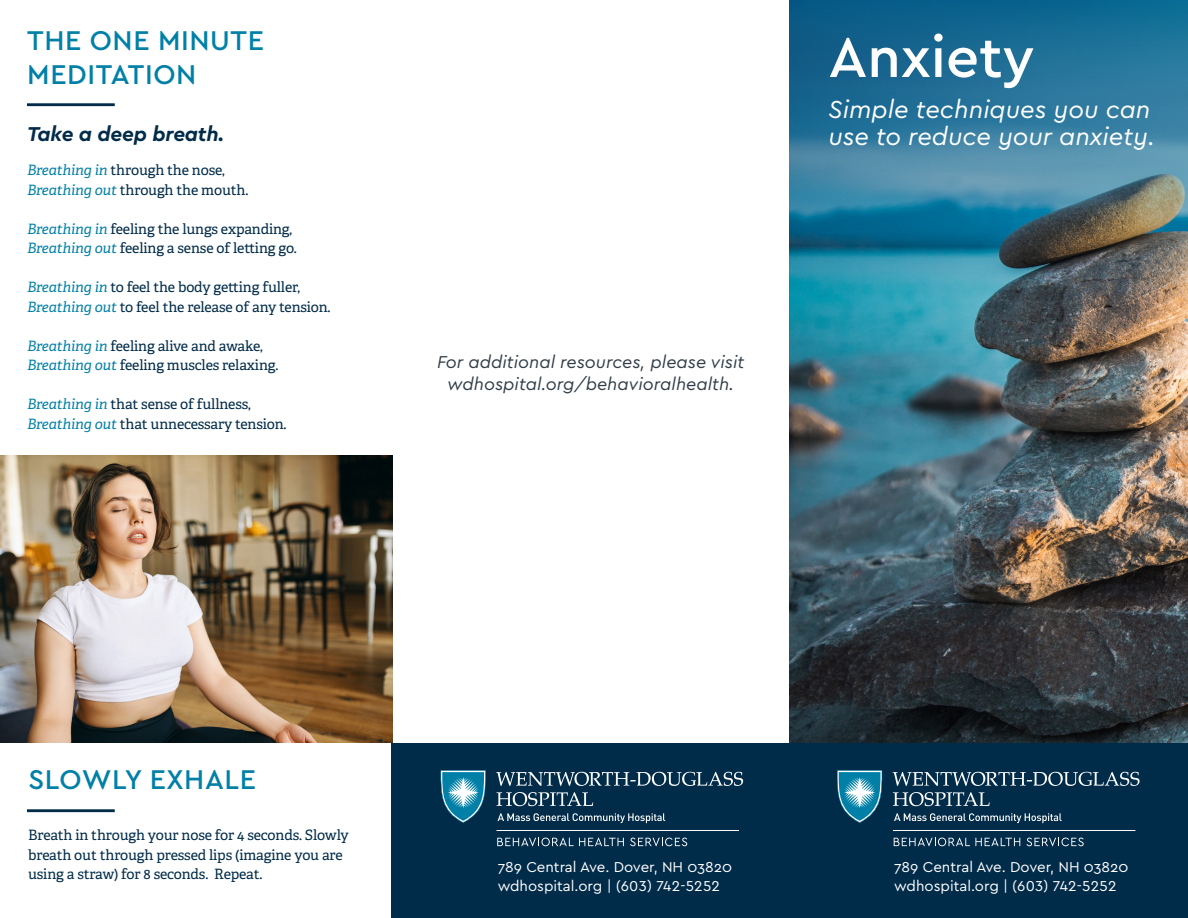
<style>
.page{position:relative;width:1188px;height:918px;background:#fff}
.page>*{position:absolute;margin:0;border:0;box-sizing:border-box;transform-origin:0 0}
.t1{font:500 58.5px "Cera";color:#fff}
.t2{font:500 28.35px/34px "Cera";letter-spacing:.02em;color:#0080a7}
.t3{font:italic 25.65px/27.5px "Cera";color:#fff}
.t4{font:italic 700 21px "Cera";letter-spacing:-.01em;color:#002b49}
.t5{font:italic 18px/21.6px "Cera";color:#313e48;text-align:center}
.t6{font:15px "Cera";color:#fff}
.t7{font:14.25px/19.5px "Adelle";letter-spacing:-.01em;color:#002b49}
.s1{font-style:italic;color:#0080a7}
</style>
<div class="page">
<img style="left:790px;top:299px;width:398px;height:444px">
<img style="left:790px;top:0;width:398px;height:299px">
<div style="left:392px;top:743px;width:796px;height:175px;background:#002b49"></div>
<hr style="left:497px;top:830px;width:242px;height:1px;background:#fff">
<svg style="left:497px;top:838px;width:127px;height:8px"></svg>
<svg style="left:630px;top:838px;width:57px;height:8px"></svg>
<svg style="left:498px;top:813px;width:167px;height:10px"></svg>
<svg style="left:441px;top:770px;width:45px;height:53px"></svg>
<svg style="left:496px;top:772px;width:247px;height:34px"></svg>
<hr style="left:893px;top:830px;width:242px;height:1px;background:#fff">
<svg style="left:894px;top:838px;width:126px;height:8px"></svg>
<svg style="left:1027px;top:838px;width:57px;height:8px"></svg>
<svg style="left:894px;top:813px;width:168px;height:10px"></svg>
<svg style="left:837px;top:770px;width:45px;height:53px"></svg>
<svg style="left:893px;top:772px;width:247px;height:34px"></svg>
<hr style="left:27px;top:103px;width:88px;height:3px;background:#002b49">
<hr style="left:27px;top:809px;width:88px;height:3px;background:#002b49">
<img style="left:0;top:455px;width:392px;height:288px">
<p class="t2" style="left:27px;top:22px;width:238px">THE ONE MINUTE<br>MEDITATION</p>
<p class="t4" style="left:27px;top:120px;width:199px">Take a deep breath.</p>
<p class="t7" style="left:27px;top:161px;width:199px"><span class="s1">Breathing in</span> through the nose,</p>
<p class="t7" style="left:27px;top:180px;width:223px"><span class="s1">Breathing out</span> through the mouth.</p>
<p class="t7" style="left:27px;top:219px;width:267px"><span class="s1">Breathing in</span> feeling the lungs expanding,</p>
<p class="t7" style="left:27px;top:239px;width:271px"><span class="s1">Breathing out</span> feeling a sense of letting go.</p>
<p class="t7" style="left:27px;top:278px;width:275px"><span class="s1">Breathing in</span> to feel the body getting fuller,</p>
<p class="t7" style="left:27px;top:297px;width:305px"><span class="s1">Breathing out</span> to feel the release of any tension.</p>
<p class="t7" style="left:27px;top:336px;width:237px"><span class="s1">Breathing in</span> feeling alive and awake,</p>
<p class="t7" style="left:27px;top:356px;width:253px"><span class="s1">Breathing out</span> feeling muscles relaxing.</p>
<p class="t7" style="left:27px;top:395px;width:225px"><span class="s1">Breathing in</span> that sense of fullness,</p>
<p class="t7" style="left:27px;top:414px;width:261px"><span class="s1">Breathing out</span> that unnecessary tension.</p>
<p class="t5" style="left:437px;top:350px;width:309px">For additional resources, please visit wdhospital.org/behavioralhealth.</p>
<p class="t1" style="left:829px;top:18px;width:208px">Anxiety</p>
<p class="t3" style="left:829px;top:95px;width:328px">Simple techniques you can use to reduce your anxiety.</p>
<p class="t2" style="left:28px;top:762px;width:229px">SLOWLY EXHALE</p>
<p class="t7" style="left:28px;top:826px;width:322px">Breath in through your nose for 4 seconds. Slowly breath out through pressed lips (imagine you are using a straw) for 8 seconds. Repeat.</p>
<p class="t6" style="left:498px;top:857px;width:236px">789 Central Ave. Dover, NH 03820</p>
<p class="t6" style="left:498px;top:876px;width:224px">wdhospital.org | (603) 742-5252</p>
<p class="t6" style="left:894px;top:857px;width:236px">789 Central Ave. Dover, NH 03820</p>
<p class="t6" style="left:894px;top:876px;width:224px">wdhospital.org | (603) 742-5252</p>
</div>
